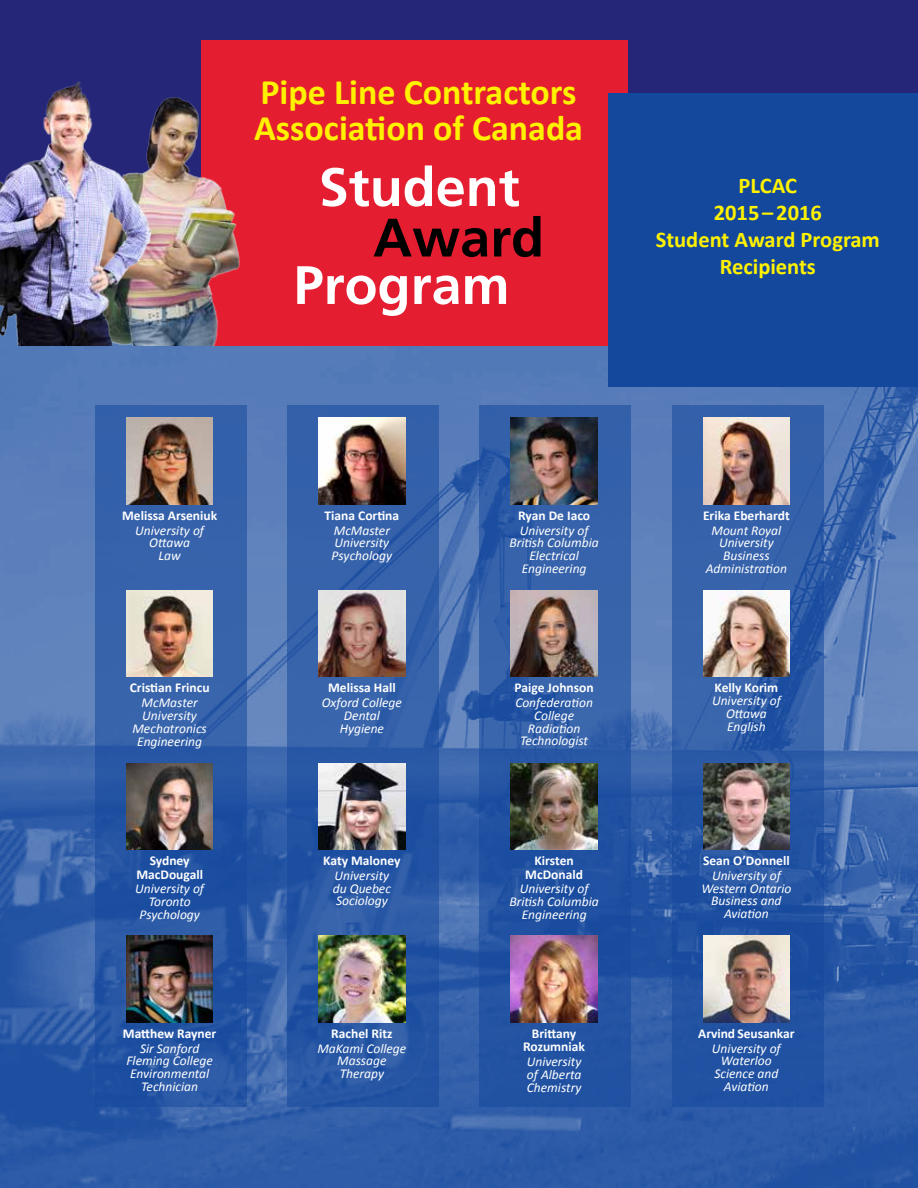
<style>
.page{position:relative;width:918px;height:1188px;background:#fff}
.page>*{position:absolute;margin:0;border:0;box-sizing:border-box;transform-origin:0 0}
.t1{font:700 54px "Frutiger SAIN Bdv 1";color:#fff}
.t2{font:700 54px "Frutiger SAIN Bdv 1";color:#000}
.t3{font:700 36px/36px "Calibri";color:#fff200}
.t4{font:700 22.5px/27px "Calibri";color:#fff200;text-align:center}
.t5{font:italic 13.5px/12.8px "Calibri";color:#fff;text-align:center}
.t6{font:700 13.5px/13.5px "Calibri";color:#fff;text-align:center}
</style>
<div class="page">
<img style="left:0;top:346px;width:918px;height:842px">
<svg style="left:95px;top:405px;width:151px;height:702px;background:#2b5aa6"></svg>
<svg style="left:287px;top:405px;width:151px;height:702px;background:#2f5ca7"></svg>
<svg style="left:479px;top:405px;width:152px;height:702px;background:#2958a4"></svg>
<svg style="left:672px;top:405px;width:152px;height:702px;background:#2a59a5"></svg>
<div style="left:0;top:0;width:918px;height:298px;background:#252677"></div>
<div style="left:201px;top:40px;width:426px;height:306px;background:#e41e30"></div>
<div style="left:608px;top:93px;width:310px;height:294px;background:#14489d"></div>
<img style="left:201px;top:177px;width:39px;height:169px">
<img style="left:0;top:81px;width:201px;height:265px">
<img style="left:126px;top:418px;width:87px;height:86px">
<img style="left:319px;top:418px;width:86px;height:86px">
<img style="left:511px;top:418px;width:86px;height:86px">
<img style="left:703px;top:418px;width:87px;height:86px">
<img style="left:126px;top:590px;width:87px;height:87px">
<img style="left:319px;top:590px;width:86px;height:87px">
<img style="left:511px;top:590px;width:86px;height:87px">
<img style="left:703px;top:590px;width:87px;height:87px">
<img style="left:126px;top:763px;width:87px;height:87px">
<img style="left:319px;top:763px;width:86px;height:87px">
<img style="left:511px;top:763px;width:86px;height:87px">
<img style="left:703px;top:763px;width:87px;height:87px">
<img style="left:126px;top:936px;width:87px;height:86px">
<img style="left:319px;top:936px;width:86px;height:86px">
<img style="left:511px;top:936px;width:86px;height:86px">
<img style="left:703px;top:936px;width:87px;height:86px">
<h2 class="t3" style="left:254px;top:74px;width:331px">Pipe Line Contractors<br>Association of Canada</h2>
<h1 class="t1" style="left:319px;top:155px;width:203px">Student</h1>
<h1 class="t2" style="left:373px;top:206px;width:173px">Award</h1>
<h1 class="t1" style="left:294px;top:253px;width:218px">Program</h1>
<h3 class="t4" style="left:656px;top:172px;width:226px">PLCAC<br>2015 – 2016<br>Student Award Program</h3>
<h3 class="t4" style="left:720px;top:253px;width:98px">Recipients</h3>
<p class="t6" style="left:122px;top:509px;width:97px">Melissa Arseniuk</p>
<p class="t5" style="left:135px;top:523px;width:70px">University of<br>Ottawa<br>Law</p>
<p class="t6" style="left:130px;top:681px;width:81px">Cristian Frincu</p>
<p class="t5" style="left:132px;top:696px;width:76px">McMaster<br>University<br>Mechatronics<br>Engineering</p>
<p class="t6" style="left:136px;top:854px;width:68px">Sydney<br>MacDougall</p>
<p class="t5" style="left:135px;top:882px;width:70px">University of<br>Toronto<br>Psychology</p>
<p class="t6" style="left:123px;top:1026px;width:95px">Matthew Rayner</p>
<p class="t5" style="left:126px;top:1041px;width:88px">Sir Sanford<br>Fleming College<br>Environmental<br>Technician</p>
<p class="t6" style="left:325px;top:509px;width:76px">Tiana Cortina</p>
<p class="t5" style="left:332px;top:523px;width:62px;text-align:left">McMaster<br>University<br>Psychology</p>
<p class="t6" style="left:328px;top:681px;width:69px">Melissa Hall</p>
<p class="t5" style="left:322px;top:696px;width:82px">Oxford College<br>Dental<br>Hygiene</p>
<p class="t6" style="left:323px;top:854px;width:79px">Katy Maloney</p>
<p class="t5" style="left:333px;top:869px;width:60px;text-align:left">University du Quebec<br>Sociology</p>
<p class="t6" style="left:331px;top:1026px;width:63px">Rachel Ritz</p>
<p class="t5" style="left:317px;top:1041px;width:90px">MaKami College<br>Massage<br>Therapy</p>
<p class="t6" style="left:518px;top:508px;width:74px">Ryan De Iaco</p>
<p class="t5" style="left:509px;top:523px;width:91px">University of<br>British Columbia<br>Electrical<br>Engineering</p>
<p class="t6" style="left:515px;top:681px;width:81px">Paige Johnson</p>
<p class="t5" style="left:515px;top:696px;width:79px">Confederation<br>College<br>Radiation<br>Technologist</p>
<p class="t6" style="left:525px;top:854px;width:59px">Kirsten<br>McDonald</p>
<p class="t5" style="left:509px;top:882px;width:91px">University of<br>British Columbia<br>Engineering</p>
<p class="t6" style="left:523px;top:1026px;width:63px">Brittany<br>Rozumniak</p>
<p class="t5" style="left:527px;top:1055px;width:56px;text-align:justify">University of Alberta Chemistry</p>
<p class="t6" style="left:703px;top:508px;width:88px">Erika Eberhardt</p>
<p class="t5" style="left:706px;top:523px;width:83px">Mount Royal<br>University<br>Business<br>Administration</p>
<p class="t6" style="left:715px;top:681px;width:65px">Kelly Korim</p>
<p class="t5" style="left:712px;top:694px;width:70px">University of<br>Ottawa<br>English</p>
<p class="t6" style="left:703px;top:854px;width:88px">Sean O’Donnell</p>
<p class="t5" style="left:701px;top:869px;width:92px">University of<br>Western Ontario<br>Business and<br>Aviation</p>
<p class="t6" style="left:698px;top:1026px;width:98px">Arvind Seusankar</p>
<p class="t5" style="left:712px;top:1041px;width:70px">University of<br>Waterloo<br>Science and<br>Aviation</p>
</div>
